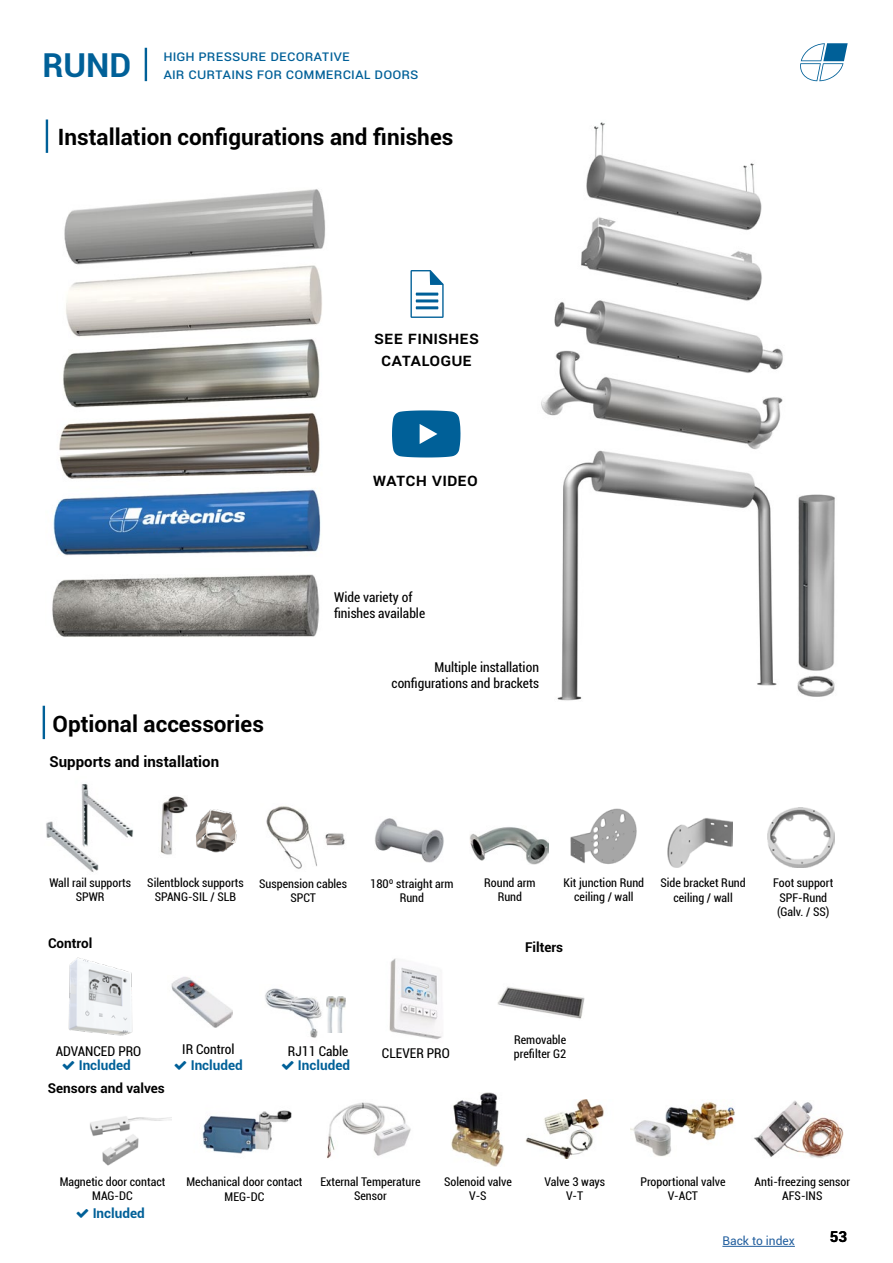
<style>
.page{position:relative;width:893px;height:1263px;background:#fff}
.page>*{position:absolute;margin:0;border:0;box-sizing:border-box;transform-origin:0 0}
.t1{font:700 33px "Roboto";color:#006098}
.t2{font:700 22.5px "Roboto";color:#000}
.t3{font:500 18px/21.6px "Roboto";color:#000;text-align:center}
.t4{font:15px/18px "Roboto";color:#006098}
.t5{font:700 15px "Roboto";color:#000}
.t6{font:condensed 13.5px/16.2px "Roboto";color:#000}
.t7{font:700 13.5px "Roboto";color:#006098}
.t8{font:700 13.5px "Roboto";color:#000}
.t9{font:condensed 12px/14.4px "Roboto";color:#000;text-align:center}
.t10{font:12px "Roboto";color:#215e9e}
</style>
<div class="page">
<svg style="left:800px;top:43px;width:48px;height:38px"></svg>
<hr style="left:722px;top:1246px;width:73px;height:1px;background:#215e9e">
<hr style="left:43px;top:706px;width:2px;height:33px;background:#006098">
<hr style="left:46px;top:119px;width:2px;height:34px;background:#006098">
<hr style="left:145px;top:48px;width:2px;height:33px;background:#006098">
<img style="left:266px;top:806px;width:79px;height:63px">
<img style="left:46px;top:784px;width:87px;height:88px">
<img style="left:161px;top:796px;width:27px;height:59px">
<img style="left:195px;top:809px;width:42px;height:44px">
<img style="left:375px;top:818px;width:69px;height:45px">
<img style="left:469px;top:827px;width:80px;height:37px">
<img style="left:570px;top:808px;width:67px;height:56px">
<img style="left:668px;top:818px;width:64px;height:49px">
<img style="left:768px;top:807px;width:67px;height:61px">
<img style="left:327px;top:1102px;width:84px;height:57px">
<img style="left:754px;top:1100px;width:90px;height:58px">
<img style="left:90px;top:1116px;width:81px;height:50px">
<img style="left:202px;top:1110px;width:90px;height:44px">
<img style="left:451px;top:1092px;width:53px;height:74px">
<img style="left:525px;top:1100px;width:79px;height:59px">
<img style="left:631px;top:1102px;width:104px;height:55px">
<img style="left:497px;top:987px;width:88px;height:32px">
<img style="left:171px;top:977px;width:62px;height:51px">
<img style="left:265px;top:988px;width:63px;height:50px">
<img style="left:327px;top:997px;width:8px;height:36px">
<img style="left:337px;top:997px;width:8px;height:36px">
<img style="left:68px;top:957px;width:65px;height:79px">
<img style="left:389px;top:958px;width:53px;height:82px">
<img style="left:541px;top:122px;width:294px;height:579px">
<svg style="left:392px;top:410px;width:68px;height:47px;background:#1d72a3"></svg>
<svg style="left:410px;top:270px;width:34px;height:48px"></svg>
<img style="left:52px;top:189px;width:273px;height:448px">
<h1 class="t1" style="left:43px;top:42px;width:90px">RUND</h1>
<p class="t4" style="left:163px;top:46px;width:17px">High</p>
<p class="t4" style="left:163px;top:46px;width:186px;text-indent:35px">Pressure DECORATIVE<br>Air Curtain</p>
<p class="t4" style="left:245px;top:64px;width:98px">s For Commercia</p>
<p class="t4" style="left:364px;top:64px;width:55px">l DOORS</p>
<h2 class="t2" style="left:58px;top:121px;width:397px">Installation configurations and finishes</h2>
<h3 class="t3" style="left:374px;top:326px;width:107px">SEE FINISHES<br>CATALOGUE</h3>
<h3 class="t3" style="left:373px;top:468px;width:107px">WATCH VIDEO</h3>
<p class="t6" style="left:334px;top:589px;width:93px">Wide variety of finishes available</p>
<h2 class="t2" style="left:53px;top:708px;width:213px">Optional accessories</h2>
<p class="t5" style="left:50px;top:751px;width:171px">Supports and installation</p>
<p class="t6" style="left:392px;top:658px;width:149px;text-align:right">Multiple installation configurations and brackets</p>
<p class="t9" style="left:49px;top:875px;width:83px">Wall rail supports<br>SPWR</p>
<p class="t9" style="left:147px;top:875px;width:98px">Silentblock supports<br>SPANG-SIL / SLB</p>
<p class="t9" style="left:259px;top:876px;width:89px">Suspension cables<br>SPCT</p>
<p class="t9" style="left:370px;top:876px;width:85px">180º straight arm<br>Rund</p>
<p class="t8" style="left:48px;top:933px;width:46px">Control</p>
<p class="t9" style="left:484px;top:875px;width:53px">Round arm<br>Rund</p>
<p class="t9" style="left:563px;top:875px;width:82px">Kit junction Rund ceiling / wall</p>
<p class="t9" style="left:660px;top:875px;width:87px">Side bracket Rund ceiling / wall</p>
<p class="t9" style="left:773px;top:875px;width:62px">Foot support<br>SPF-Rund (Galv. / SS)</p>
<p class="t8" style="left:525px;top:938px;width:40px">Filters</p>
<p class="t9" style="left:514px;top:1032px;width:53px">Removable</p>
<p class="t6" style="left:56px;top:1042px;width:87px">ADVANCED PRO</p>
<p class="t6" style="left:182px;top:1041px;width:54px">IR Control</p>
<p class="t7" style="left:191px;top:1056px;width:54px">Included</p>
<p class="t6" style="left:288px;top:1043px;width:62px">RJ11 Cable</p>
<p class="t9" style="left:514px;top:1046px;width:54px">prefilter G2</p>
<p class="t6" style="left:382px;top:1045px;width:69px">CLEVER PRO</p>
<p class="t7" style="left:79px;top:1056px;width:54px">Included</p>
<p class="t7" style="left:298px;top:1056px;width:54px">Included</p>
<p class="t8" style="left:48px;top:1078px;width:119px">Sensors and valves</p>
<p class="t9" style="left:60px;top:1174px;width:107px">Magnetic door contact<br>MAG-DC</p>
<p class="t9" style="left:187px;top:1174px;width:117px">Mechanical door contact<br>MEG-DC</p>
<p class="t9" style="left:444px;top:1174px;width:69px">Solenoid valve<br>V-S</p>
<p class="t9" style="left:544px;top:1174px;width:62px">Valve 3 ways<br>V-T</p>
<p class="t9" style="left:640px;top:1174px;width:87px">Proportional valve<br>V-ACT</p>
<p class="t9" style="left:320px;top:1174px;width:102px">External Temperature<br>Sensor</p>
<p class="t7" style="left:93px;top:1203px;width:54px">Included</p>
<p class="t9" style="left:754px;top:1174px;width:97px">Anti-freezing sensor<br>AFS-INS</p>
<p class="t10" style="left:722px;top:1233px;width:74px">Back to index</p>
<p class="t5" style="left:830px;top:1226px;width:19px">53</p>
</div>
